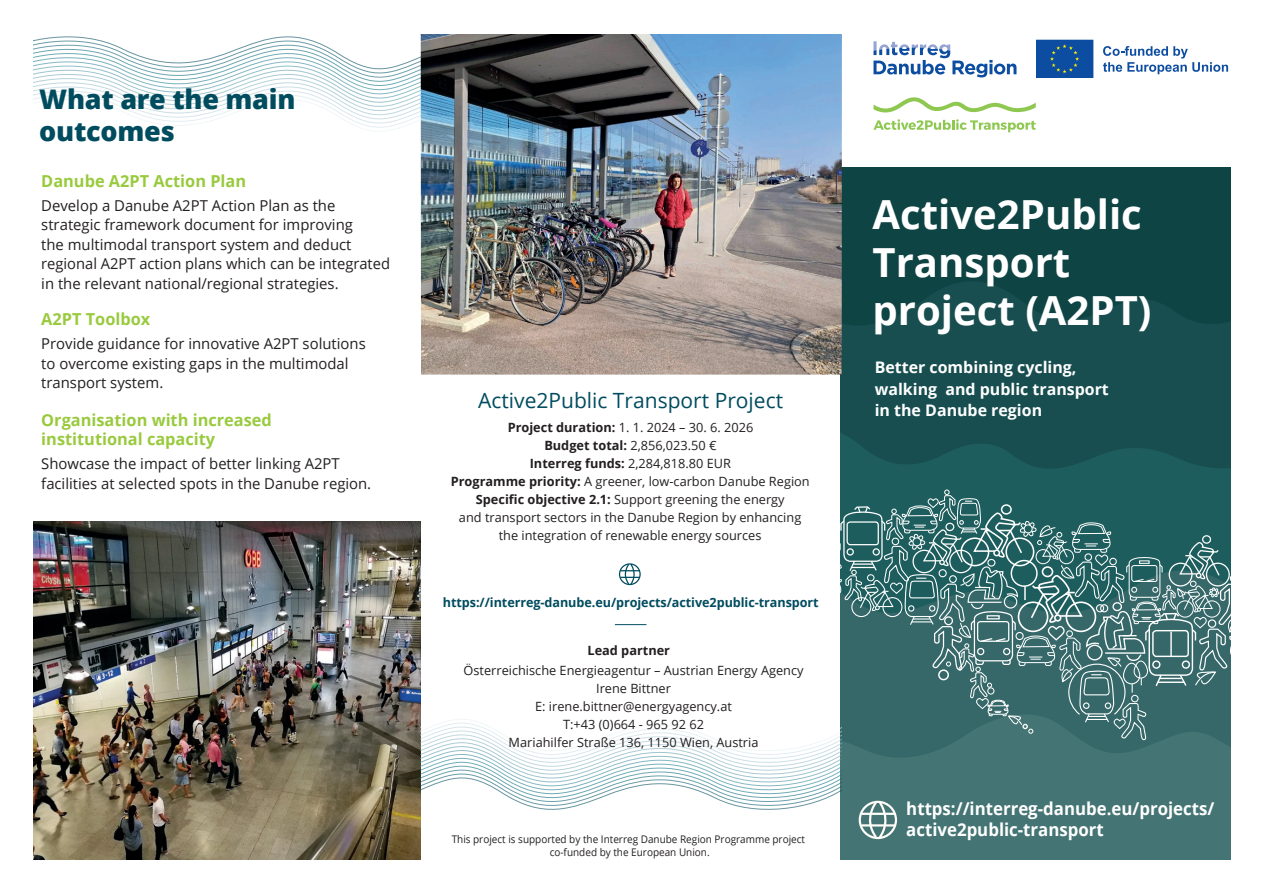
<style>
.page{position:relative;width:1263px;height:893px;background:#fff}
.page>*{position:absolute;margin:0;border:0;box-sizing:border-box;transform-origin:0 0}
.t1{font:700 40.05px/47.8px "Open Sans";color:#fff}
.t2{font:800 27px/31.5px "Open Sans";letter-spacing:-.01em;color:#004c5f}
.t3{font:21px "Open Sans";color:#004c5f}
.t4{font:700 17.7px/21.3px "Open Sans";color:#fff;scale:.95 1}
.t5{font:700 16.5px/19.5px "Open Sans";color:#99ca3e}
.t6{font:700 15.9px/21.8px "Open Sans";color:#fff}
.t7{font:15px/19.5px "Open Sans";color:#231f20}
.t8{font:12.75px/18px "Open Sans";color:#231f20;text-align:center}
.t9{font:700 12.75px "Open Sans";letter-spacing:-.005em;color:#004c5f}
.t10{font:700 12.75px "Open Sans";color:#231f20}
.t11{font:10.5px/13.5px "Open Sans";color:#231f20;text-align:center;scale:.95 1}
.s1{font-weight:700}
</style>
<div class="page">
<div style="left:840px;top:678px;width:420px;height:214px;background:#457474"></div>
<div style="left:840px;top:253px;width:420px;height:247px;background:#184e50"></div>
<svg style="left:840px;top:425px;width:392px;height:27px"></svg>
<svg style="left:842px;top:167px;width:390px;height:171px;fill:#0f4444"></svg>
<svg style="left:873px;top:41px;width:143px;height:36px"></svg>
<svg style="left:1103px;top:46px;width:125px;height:28px"></svg>
<svg style="left:1036px;top:39px;width:58px;height:39px;background:#19569f"></svg>
<svg style="left:873px;top:97px;width:163px;height:15px"></svg>
<svg style="left:873px;top:119px;width:163px;height:13px"></svg>
<img style="left:33px;top:521px;width:388px;height:339px">
<svg style="left:518px;top:452px;width:714px;height:389px"></svg>
<svg style="left:33px;top:36px;width:388px;height:102px"></svg>
<img style="left:411px;top:651px;width:445px;height:151px">
<img style="left:421px;top:34px;width:421px;height:341px">
<img style="left:518px;top:583px;width:317px;height:41px">
<div style="left:0;top:861px;width:1263px;height:32px;background:#fff"></div>
<div style="left:1232px;top:0;width:31px;height:893px;background:#fff"></div>
<h2 class="t2" style="left:39px;top:82px;width:258px">What are the main outcomes</h2>
<p class="t5" style="left:41px;top:171px;width:206px">Danube A2PT Action Plan</p>
<p class="t7" style="left:41px;top:195px;width:350px">Develop a Danube A2PT Action Plan as the strategic framework document for improving<br>the multimodal transport system and deduct regional A2PT action plans which can be integrated in the relevant national/regional strategies.</p>
<p class="t5" style="left:41px;top:309px;width:111px">A2PT Toolbox</p>
<p class="t7" style="left:41px;top:334px;width:326px">Provide guidance for innovative A2PT solutions to overcome existing gaps in the multimodal transport system.</p>
<p class="t5" style="left:41px;top:410px;width:232px">Organisation with increased institutional capacity</p>
<p class="t7" style="left:41px;top:454px;width:331px">Showcase the impact of better linking A2PT facilities at selected spots in the Danube region.</p>
<h3 class="t3" style="left:478px;top:386px;width:306px">Active2Public Transport Project</h3>
<p class="t8" style="left:451px;top:418px;width:360px"><span class="s1">Project duration:</span> 1. 1. 2024 – 30. 6. 2026<br><span class="s1">Budget total:</span> 2,856,023.50 €<br><span class="s1">Interreg funds:</span> 2,284,818.80 EUR<br><span class="s1">Programme priority:</span> A greener, low-carbon Danube Region <span class="s1">Specific objective 2.1:</span> Support greening the energy<br>and transport sectors in the Danube Region by enhancing the integration of renewable energy sources</p>
<p class="t9" style="left:443px;top:594px;width:377px">https://interreg-danube.eu/projects/active2public-transport</p>
<p class="t10" style="left:587px;top:641px;width:84px">Lead partner</p>
<p class="t8" style="left:464px;top:661px;width:341px">Österreichische Energieagentur – Austrian Energy Agency Irene Bittner<br>E: irene.bittner@energyagency.at<br>T:+43 (0)664 - 965 92 62<br>Mariahilfer Straße 136, 1150 Wien, Austria</p>
<p class="t11" style="left:452px;top:832px;width:373px">This project is supported by the Interreg Danube Region Programme project co-funded by the European Union.</p>
<h1 class="t1" style="left:872px;top:190px;width:280px">Active2Public<br>Transport project (A2PT)</h1>
<p class="t6" style="left:875px;top:356px;width:236px">Better combining cycling, walking and public transport in the Danube region</p>
<h3 class="t4" style="left:906px;top:797px;width:326px">https://interreg-danube.eu/projects/ active2public-transport</h3>
</div>
